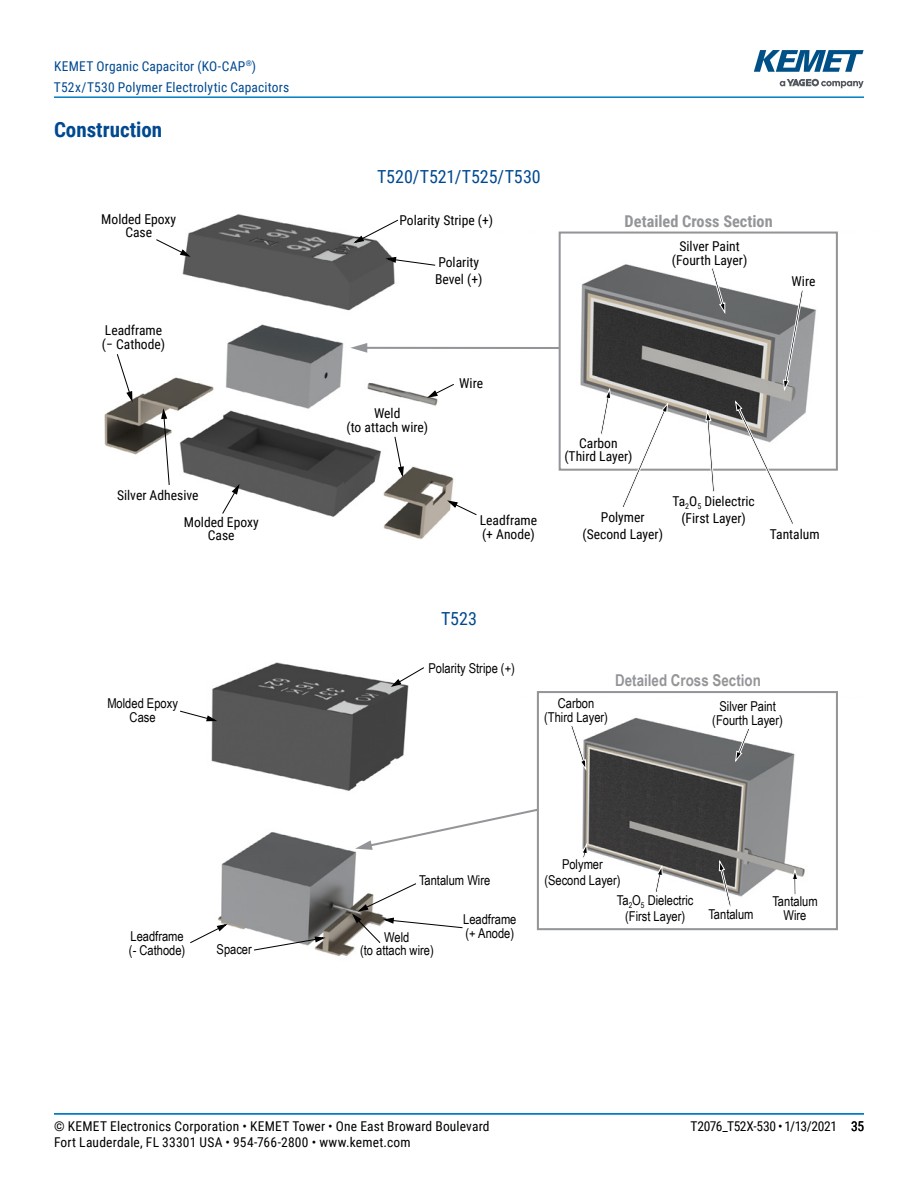
<style>
.page{position:relative;width:918px;height:1188px;background:#fff}
.page>*{position:absolute;margin:0;border:0;box-sizing:border-box;transform-origin:0 0}
.t1{font:700 21px "Roboto Condensed";color:#004990}
.t2{font:18px "Roboto Condensed";letter-spacing:-.005em;color:#004990}
.t3{font:700 16.35px "Roboto Condensed";color:#939598}
.t4{font:700 16.35px "Arial Narrow";color:#939598}
.t5{font:13.65px/13.6px "Roboto Condensed";color:#000;text-align:center}
.t6{font:13.65px/13.6px "Arial Narrow";color:#000;text-align:center}
.t7{font:13.5px "Roboto Condensed";letter-spacing:.015em;color:#000}
.t8{font:13.5px/21px "Roboto Condensed";letter-spacing:.015em;color:#004990}
.t9{font:13.5px "Roboto Condensed";letter-spacing:-.025em;color:#000}
</style>
<div class="page">
<hr style="left:54px;top:1113px;width:810px;height:2px;background:#007dc3">
<hr style="left:54px;top:96px;width:810px;height:2px;background:#007dc3">
<svg style="left:780px;top:79px;width:84px;height:9px"></svg>
<svg style="left:754px;top:50px;width:110px;height:22px"></svg>
<img style="left:104px;top:214px;width:350px;height:325px">
<img style="left:558px;top:231px;width:280px;height:240px">
<svg style="left:116px;top:353px;width:17px;height:51px"></svg>
<svg style="left:445px;top:499px;width:32px;height:17px"></svg>
<svg style="left:425px;top:383px;width:29px;height:16px"></svg>
<svg style="left:155px;top:238px;width:38px;height:20px"></svg>
<svg style="left:221px;top:482px;width:20px;height:33px"></svg>
<svg style="left:394px;top:436px;width:11px;height:44px"></svg>
<svg style="left:160px;top:406px;width:10px;height:80px"></svg>
<svg style="left:351px;top:219px;width:48px;height:25px"></svg>
<svg style="left:383px;top:256px;width:53px;height:10px"></svg>
<svg style="left:343px;top:340px;width:216px;height:15px"></svg>
<div style="left:559px;top:232px;width:279px;height:239px;border:2px solid #939598"></div>
<svg style="left:711px;top:267px;width:14px;height:48px"></svg>
<svg style="left:783px;top:289px;width:21px;height:103px"></svg>
<svg style="left:735px;top:400px;width:60px;height:124px"></svg>
<svg style="left:705px;top:409px;width:10px;height:83px"></svg>
<svg style="left:600px;top:387px;width:11px;height:48px"></svg>
<svg style="left:621px;top:402px;width:48px;height:105px"></svg>
<img style="left:211px;top:662px;width:326px;height:295px">
<img style="left:480px;top:698px;width:358px;height:259px">
<svg style="left:348px;top:807px;width:193px;height:46px"></svg>
<div style="left:537px;top:691px;width:301px;height:239px;border:2px solid #939598"></div>
<svg style="left:735px;top:727px;width:16px;height:36px"></svg>
<svg style="left:581px;top:842px;width:7px;height:17px"></svg>
<svg style="left:389px;top:666px;width:36px;height:22px"></svg>
<svg style="left:190px;top:923px;width:40px;height:21px"></svg>
<svg style="left:180px;top:710px;width:40px;height:12px"></svg>
<svg style="left:719px;top:859px;width:13px;height:48px"></svg>
<svg style="left:570px;top:724px;width:17px;height:47px"></svg>
<svg style="left:654px;top:864px;width:9px;height:30px"></svg>
<svg style="left:350px;top:882px;width:114px;height:62px"></svg>
<svg style="left:792px;top:868px;width:7px;height:28px"></svg>
<svg style="left:253px;top:936px;width:75px;height:15px"></svg>
<p class="t8" style="left:54px;top:55px;width:237px">KEMET Organic Capacitor (KO-CAP<sup>®</sup>)<br>T52x/T530 Polymer Electrolytic Capacitors</p>
<h1 class="t1" style="left:54px;top:115px;width:110px">Construction</h1>
<p class="t5" style="left:101px;top:211px;width:76px">Molded Epoxy<br>Case</p>
<p class="t5" style="left:102px;top:323px;width:65px;text-align:left">Leadframe (− Cathode)</p>
<p class="t5" style="left:117px;top:488px;width:83px">Silver Adhesive</p>
<p class="t5" style="left:184px;top:514px;width:76px">Molded Epoxy<br>Case</p>
<p class="t6" style="left:107px;top:696px;width:72px">Molded Epoxy<br>Case</p>
<p class="t6" style="left:129px;top:929px;width:58px;text-align:left">Leadframe (- Cathode)</p>
<p class="t6" style="left:217px;top:942px;width:37px">Spacer</p>
<h2 class="t2" style="left:377px;top:164px;width:165px">T520/T521/T525/T530</h2>
<p class="t5" style="left:399px;top:213px;width:95px">Polarity Stripe (+)</p>
<p class="t5" style="left:435px;top:254px;width:49px;line-height:16.4px;text-align:left">Polarity<br>Bevel (+)</p>
<p class="t3" style="left:625px;top:209px;width:150px">Detailed Cross Section</p>
<p class="t5" style="left:672px;top:239px;width:77px">Silver Paint (Fourth Layer)</p>
<p class="t5" style="left:792px;top:274px;width:25px">Wire</p>
<p class="t5" style="left:346px;top:406px;width:83px">Weld<br>(to attach wire)</p>
<p class="t5" style="left:459px;top:376px;width:25px">Wire</p>
<p class="t5" style="left:480px;top:513px;width:59px;text-align:left">Leadframe (+ Anode)</p>
<h2 class="t2" style="left:441px;top:606px;width:37px">T523</h2>
<p class="t6" style="left:429px;top:661px;width:88px">Polarity Stripe (+)</p>
<p class="t5" style="left:564px;top:435px;width:70px">Carbon (Third Layer)</p>
<p class="t5" style="left:583px;top:509px;width:82px;line-height:16.4px">Polymer (Second Layer)</p>
<p class="t5" style="left:672px;top:493px;width:84px;line-height:16.4px">Ta<sub>2</sub>O<sub>5</sub> Dielectric (First Layer)</p>
<p class="t5" style="left:770px;top:526px;width:51px">Tantalum</p>
<p class="t4" style="left:615px;top:668px;width:147px">Detailed Cross Section</p>
<p class="t6" style="left:544px;top:696px;width:65px">Carbon (Third Layer)</p>
<p class="t6" style="left:712px;top:699px;width:72px">Silver Paint (Fourth Layer)</p>
<p class="t6" style="left:419px;top:873px;width:73px">Tantalum Wire</p>
<p class="t6" style="left:360px;top:930px;width:75px">Weld<br>(to attach wire)</p>
<p class="t6" style="left:463px;top:912px;width:55px;text-align:left">Leadframe (+ Anode)</p>
<p class="t6" style="left:544px;top:856px;width:78px;line-height:16.4px">Polymer (Second Layer)</p>
<p class="t6" style="left:617px;top:892px;width:78px;line-height:16.4px">Ta<sub>2</sub>O<sub>5</sub> Dielectric (First Layer)</p>
<p class="t6" style="left:772px;top:894px;width:47px">Tantalum</p>
<p class="t6" style="left:708px;top:906px;width:47px">Tantalum</p>
<p class="t6" style="left:784px;top:907px;width:24px">Wire</p>
<p class="t7" style="left:54px;top:1116px;width:437px">© KEMET Electronics Corporation • KEMET Tower • One East Broward Boulevard</p>
<p class="t9" style="left:691px;top:1116px;width:148px">T2076_T52X-530 • 1/13/2021</p>
<p class="t7" style="left:54px;top:1133px;width:358px">Fort Lauderdale, FL 33301 USA • 954-766-2800 • www.kemet.com</p>
<p class="t7" style="left:851px;top:1116px;width:14px">35</p>
</div>
